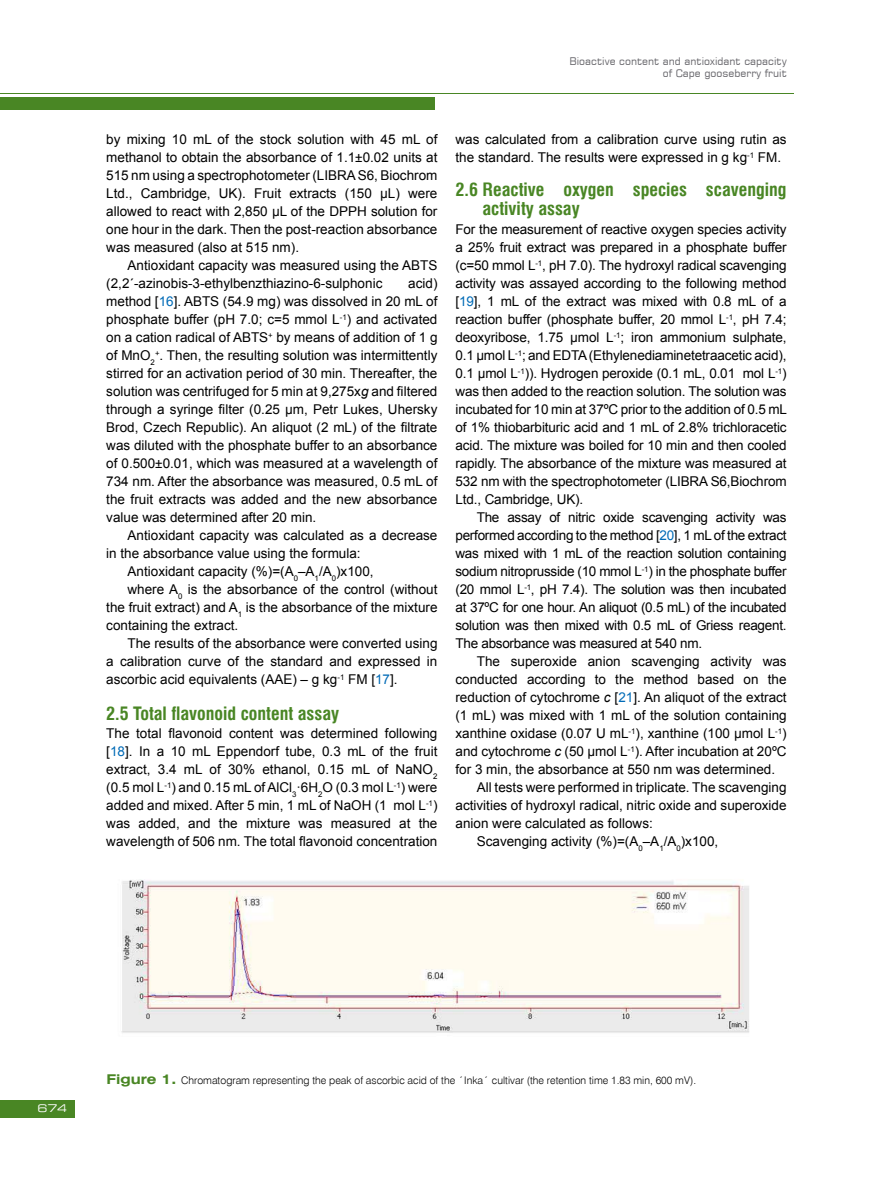
<style>
.page{position:relative;width:893px;height:1178px;background:#fff}
.page>*{position:absolute;margin:0;border:0;box-sizing:border-box;transform-origin:0 0}
.t1{font:700 18px/19.5px "Swis 721 Cn EU";color:#498624}
.t2{font:13.5px/18px "Arial";color:#000;text-align:justify}
.t3{font:10.5px "Swis 721 Lt EU";color:#000}
.t4{font:10.5px/12.6px "Square 721 EU";color:#68676c;text-align:right}
.t5{font:10.5px "Square 721 Ex EU";color:#fff}
.s1{color:#006bb7}
.s2{font-style:italic}
.s3{font-family:"Swis 721 Ex EU";font-weight:700;font-size:13.5px;color:#498624}
</style>
<div class="page">
<div style="left:0;top:97px;width:435px;height:12px;background:#498624"></div>
<div style="left:0;top:1100px;width:75px;height:17px;background:#498624"></div>
<hr style="left:0;top:94px;width:794px;height:1px;background:#498624">
<img style="left:121px;top:879px;width:628px;height:154px">
<p class="t4" style="left:569px;top:54px;width:219px">Bioactive content and antioxidant capacity of Cape gooseberry fruit</p>
<p class="t2" style="left:106px;top:130px;width:333px">by mixing 10 mL of the stock solution with 45 mL of methanol to obtain the absorbance of 1.1±0.02 units at 515 nm using a spectrophotometer (LIBRA S6, Biochrom Ltd., Cambridge, UK). Fruit extracts (150 µL) were allowed to react with 2,850 µL of the DPPH solution for one hour in the dark. Then the post-reaction absorbance was measured (also at 515 nm).</p>
<p class="t2" style="left:106px;top:256px;width:333px;text-indent:21px">Antioxidant capacity was measured using the ABTS (2,2´-azinobis-3-ethylbenzthiazino-6-sulphonic</p>
<p class="t2" style="left:106px;top:274px;width:333px;text-indent:302px">acid) method [<span class="s1">16</span>]. ABTS (54.9 mg) was dissolved in 20 mL of phosphate buffer (pH 7.0; c=5 mmol L<sup>-1</sup>) and activated on a cation radical of ABTS<sup>+</sup> by means of addition of 1 g of MnO<sub>2</sub><sup>+</sup>. Then, the resulting solution was intermittently stirred for an activation period of 30 min. Thereafter, the solution was centrifuged for 5 min at 9,275x<span class="s2">g</span> and filtered through a syringe filter (0.25 µm, Petr Lukes, Uhersky Brod, Czech Republic). An aliquot (2 mL) of the filtrate was diluted with the phosphate buffer to an absorbance of 0.500±0.01, which was measured at a wavelength of 734 nm. After the absorbance was measured, 0.5 mL of the fruit extracts was added and the new absorbance value was determined after 20 min.</p>
<p class="t2" style="left:128px;top:526px;width:311px">Antioxidant capacity was calculated as a decrease</p>
<p class="t2" style="left:106px;top:544px;width:256px">in the absorbance value using the formula:</p>
<p class="t2" style="left:128px;top:562px;width:248px">Antioxidant capacity (%)=(A<sub>0</sub>–A<sub>1</sub>/A<sub>0</sub>)x100,</p>
<p class="t2" style="left:128px;top:580px;width:311px">where A<sub>0</sub> is the absorbance of the control (without</p>
<p class="t2" style="left:106px;top:598px;width:333px">the fruit extract) and A<sub>1</sub> is the absorbance of the mixture</p>
<p class="t2" style="left:106px;top:616px;width:134px">containing the extract.</p>
<p class="t2" style="left:128px;top:634px;width:311px">The results of the absorbance were converted using</p>
<p class="t2" style="left:106px;top:652px;width:333px">a calibration curve of the standard and expressed in</p>
<p class="t2" style="left:106px;top:670px;width:293px">ascorbic acid equivalents (AAE) – g kg<sup>-1</sup> FM [<span class="s1">17</span>].</p>
<h1 class="t1" style="left:106px;top:705px;width:234px">2.5 Total flavonoid content assay</h1>
<p class="t2" style="left:106px;top:724px;width:333px">The total flavonoid content was determined following [<span class="s1">18</span>]. In a 10 mL Eppendorf tube, 0.3 mL of the fruit extract, 3.4 mL of 30% ethanol, 0.15 mL of NaNO<sub>2 </sub>(0.5 mol L<sup>-1</sup>) and 0.15 mL of AlCl<sub>3</sub>·6H<sub>2</sub>O (0.3 mol L<sup>-1</sup>) were added and mixed. After 5 min, 1 mL of NaOH (1 mol L<sup>-1</sup>) was added, and the mixture was measured at the wavelength of 506 nm. The total flavonoid concentration</p>
<p class="t2" style="left:455px;top:130px;width:333px">was calculated from a calibration curve using rutin as the standard. The results were expressed in g kg<sup>-1</sup> FM.</p>
<h1 class="t1" style="left:482px;top:180px;width:306px;text-indent:-27px">2.6 Reactive oxygen species scavenging activity assay</h1>
<p class="t2" style="left:455px;top:220px;width:333px">For the measurement of reactive oxygen species activity a 25% fruit extract was prepared in a phosphate buffer (c=50 mmol L<sup>-1</sup>, pH 7.0). The hydroxyl radical scavenging activity was assayed according to the following method [<span class="s1">19</span>], 1 mL of the extract was mixed with 0.8 mL of a reaction buffer (phosphate buffer, 20 mmol L<sup>-1</sup>, pH 7.4; deoxyribose, 1.75 µmol L<sup>-1</sup>; iron ammonium sulphate, 0.1 µmol L<sup>-1</sup>; and EDTA (Ethylenediaminetetraacetic acid), 0.1 µmol L<sup>-1</sup>)). Hydrogen peroxide (0.1 mL, 0.01 mol L<sup>-1</sup>) was then added to the reaction solution. The solution was incubated for 10 min at 37ºC prior to the addition of 0.5 mL of 1% thiobarbituric acid and 1 mL of 2.8% trichloracetic acid. The mixture was boiled for 10 min and then cooled rapidly. The absorbance of the mixture was measured at 532 nm with the spectrophotometer (LIBRA S6,Biochrom Ltd., Cambridge, UK).</p>
<p class="t2" style="left:455px;top:508px;width:333px;text-indent:21px">The assay of nitric oxide scavenging activity was performed according to the method [<span class="s1">20</span>], 1 mL of the extract was mixed with 1 mL of the reaction solution containing sodium nitroprusside (10 mmol L<sup>-1</sup>) in the phosphate buffer (20 mmol L<sup>-1</sup>, pH 7.4). The solution was then incubated at 37ºC for one hour. An aliquot (0.5 mL) of the incubated solution was then mixed with 0.5 mL of Griess reagent.<br>The absorbance was measured at 540 nm.</p>
<p class="t2" style="left:477px;top:652px;width:311px">The superoxide anion scavenging activity was</p>
<p class="t2" style="left:455px;top:670px;width:333px">conducted according to the method based on the</p>
<p class="t2" style="left:455px;top:688px;width:333px">reduction of cytochrome <span class="s2">c</span> [<span class="s1">21</span>]. An aliquot of the extract</p>
<p class="t2" style="left:455px;top:706px;width:333px">(1 mL) was mixed with 1 mL of the solution containing</p>
<p class="t2" style="left:455px;top:724px;width:333px">xanthine oxidase (0.07 U mL<sup>-1</sup>), xanthine (100 µmol L<sup>-1</sup>)</p>
<p class="t2" style="left:455px;top:742px;width:333px">and cytochrome <span class="s2">c</span> (50 µmol L<sup>-1</sup>). After incubation at 20ºC</p>
<p class="t2" style="left:455px;top:760px;width:321px">for 3 min, the absorbance at 550 nm was determined.</p>
<p class="t2" style="left:477px;top:778px;width:311px">All tests were performed in triplicate. The scavenging</p>
<p class="t2" style="left:455px;top:796px;width:333px">activities of hydroxyl radical, nitric oxide and superoxide</p>
<p class="t2" style="left:455px;top:814px;width:199px">anion were calculated as follows:</p>
<p class="t2" style="left:477px;top:832px;width:243px">Scavenging activity (%)=(A<sub>0</sub>–A<sub>1</sub>/A<sub>0</sub>)x100,</p>
<p class="t5" style="left:37px;top:1102px;width:31px">674</p>
<p class="t3" style="left:106px;top:1074px;width:591px"><span class="s3">Figure 1.</span> Chromatogram representing the peak of ascorbic acid of the ´Inka´ cultivar (the retention time 1.83 min, 600 mV).</p>
</div>
